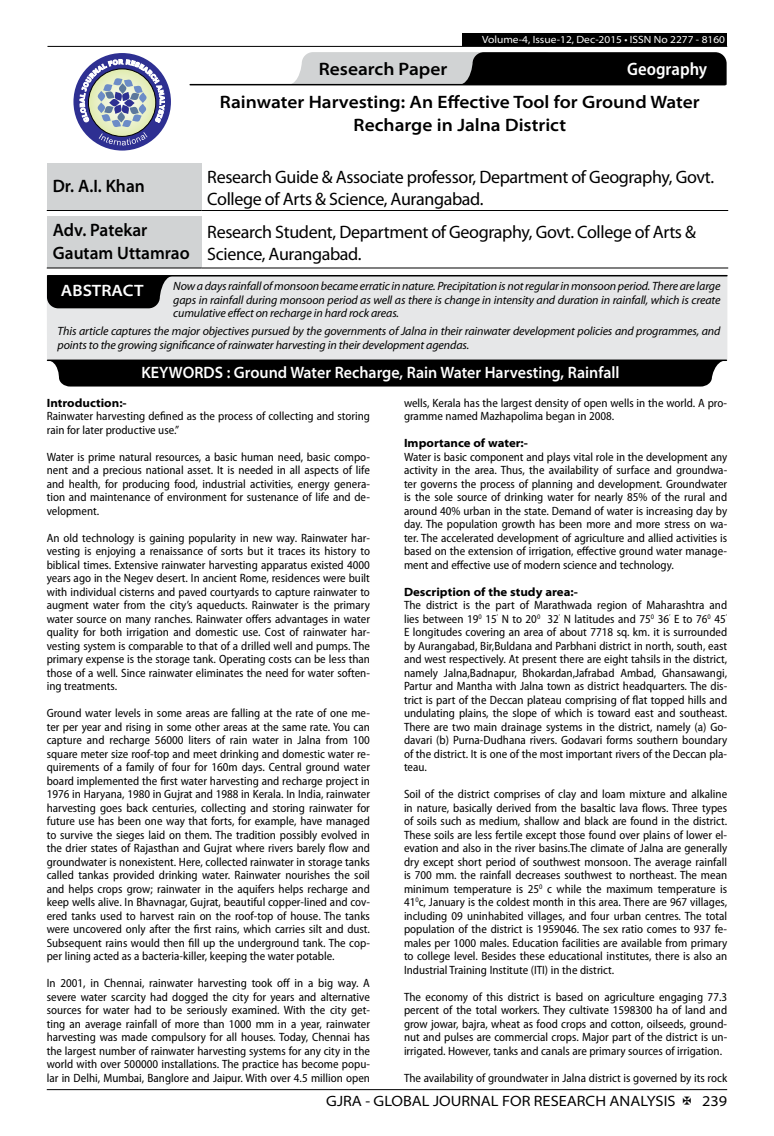
<style>
.page{position:relative;width:774px;height:1136px;background:#fff}
.page>*{position:absolute;margin:0;border:0;box-sizing:border-box;transform-origin:0 0}
.t1{font:18px/21.6px "Myriad Pro";letter-spacing:-.02em;color:#000}
.t2{font:600 semi-expanded 18px/23.4px "Myriad Pro";color:#000;text-align:center}
.t3{font:600 semi-expanded 18px/23.4px "Myriad Pro";color:#000;scale:.9 1}
.t4{font:600 semi-condensed 18px "Myriad Pro";color:#fff}
.t5{font:600 semi-expanded 16.5px "Myriad Pro";color:#fff;scale:.9 1}
.t6{font:600 semi-expanded 16.5px "Myriad Pro";color:#fff}
.t7{font:semi-expanded 15px "Myriad Pro";color:#000}
.t8{font:semi-condensed 12px/13.5px "Myriad Pro";color:#000;text-align:justify}
.t9{font:italic 12px/13.5px "Myriad Pro";letter-spacing:-.01em;color:#000;text-align:justify}
.t10{font:700 semi-expanded 12px "Myriad Pro";color:#000}
.t11{font:semi-expanded 10.5px "Myriad Pro";color:#fff}
</style>
<div class="page">
<hr style="left:47px;top:1089px;width:680px;height:1px;background:#000">
<div style="left:462px;top:33px;width:265px;height:13px;background:#000"></div>
<hr style="left:47px;top:46px;width:680px;height:1px;background:#000">
<svg style="left:288px;top:52px;width:439px;height:33px;background:#5a5a5b"></svg>
<hr style="left:190px;top:84px;width:535px;height:1px;background:#000">
<div style="left:73px;top:53px;width:98px;height:97px;background:#2e3092;border-radius:50%"></div>
<svg style="left:80px;top:59px;width:85px;height:86px"></svg>
<div style="left:47px;top:163px;width:154px;height:47px;background:#d1d3d4"></div>
<hr style="left:47px;top:210px;width:154px;height:1px;background:#000">
<hr style="left:201px;top:210px;width:527px;height:1px;background:#000">
<div style="left:47px;top:275px;width:680px;height:84px;background:#e6e7e8"></div>
<hr style="left:48px;top:275px;width:679px;height:1px;background:#000">
<svg style="left:47px;top:276px;width:126px;height:32px;background:#161616"></svg>
<hr style="left:48px;top:359px;width:678px;height:2px;background:#000">
<div style="left:47px;top:360px;width:676px;height:26px;background:#000"></div>
<div style="left:66px;top:366px;width:629px;height:15px;background:#000"></div>
<div style="left:47px;top:216px;width:154px;height:52px;background:#d1d3d4"></div>
<hr style="left:47px;top:267px;width:154px;height:1px;background:#000">
<hr style="left:201px;top:267px;width:527px;height:1px;background:#000">
<p class="t11" style="left:482px;top:34px;width:244px">Volume-4, Issue-12, Dec-2015 • ISSN No 2277 - 8160</p>
<h1 class="t2" style="left:319px;top:58px;width:130px">Research Paper</h1>
<h1 class="t4" style="left:627px;top:59px;width:82px">Geography</h1>
<h1 class="t2" style="left:220px;top:91px;width:481px">Rainwater Harvesting: An Effective Tool for Ground Water<br>Recharge in Jalna District</h1>
<h1 class="t3" style="left:53px;top:175px;width:104px">Dr. A.I. Khan</h1>
<h1 class="t1" style="left:207px;top:166px;width:508px">Research Guide &amp; Associate professor, Department of Geography, Govt.<br>College of Arts &amp; Science, Aurangabad.</h1>
<h1 class="t3" style="left:53px;top:218px;width:154px">Adv. Patekar<br>Gautam Uttamrao</h1>
<h1 class="t1" style="left:207px;top:222px;width:490px">Research Student, Department of Geography, Govt. College of Arts &amp;<br>Science, Aurangabad.</h1>
<p class="t9" style="left:173px;top:280px;width:549px">Now a days rainfall of monsoon became erratic in nature. Precipitation is not regular in monsoon period. There are large gaps in rainfall during monsoon period as well as there is change in intensity and duration in rainfall, which is create cumulative effect on recharge in hard rock areas.</p>
<p class="t9" style="left:58px;top:325px;width:664px">This article captures the major objectives pursued by the governments of Jalna in their rainwater development policies and programmes, and points to the growing significance of rainwater harvesting in their development agendas.</p>
<h2 class="t6" style="left:61px;top:281px;width:84px">ABSTRACT</h2>
<h2 class="t5" style="left:141px;top:363px;width:533px">KEYWORDS : Ground Water Recharge, Rain Water Harvesting, Rainfall</h2>
<p class="t10" style="left:47px;top:395px;width:81px">Introduction:-</p>
<p class="t8" style="left:47px;top:409px;width:325px">Rainwater harvesting defined as the process of collecting and storing rain for later productive use.”</p>
<p class="t8" style="left:47px;top:450px;width:325px">Water is prime natural resources, a basic human need, basic compo&shy;nent and a precious national asset. It is needed in all aspects of life and health, for producing food, industrial activities, energy genera&shy;tion and maintenance of environment for sustenance of life and de&shy;velopment.</p>
<p class="t8" style="left:47px;top:531px;width:325px">An old technology is gaining popularity in new way. Rainwater har&shy;vesting is enjoying a renaissance of sorts but it traces its history to biblical times. Extensive rainwater harvesting apparatus existed 4000 years ago in the Negev desert. In ancient Rome, residences were built with individual cisterns and paved courtyards to capture rainwater to augment water from the city’s aqueducts. Rainwater is the primary water source on many ranches. Rainwater offers advantages in water quality for both irrigation and domestic use. Cost of rainwater har&shy;vesting system is comparable to that of a drilled well and pumps. The primary expense is the storage tank. Operating costs can be less than those of a well. Since rainwater eliminates the need for water soften&shy;ing treatments.</p>
<p class="t8" style="left:47px;top:706px;width:325px">Ground water levels in some areas are falling at the rate of one me&shy;ter per year and rising in some other areas at the same rate. You can capture and recharge 56000 liters of rain water in Jalna from 100 square meter size roof-top and meet drinking and domestic water re&shy;quirements of a family of four for 160m days. Central ground water board implemented the first water harvesting and recharge project in 1976 in Haryana, 1980 in Gujrat and 1988 in Kerala. In India, rainwater harvesting goes back centuries, collecting and storing rainwater for future use has been one way that forts, for example, have managed to survive the sieges laid on them. The tradition possibly evolved in the drier states of Rajasthan and Gujrat where rivers barely flow and groundwater is nonexistent. Here, collected rainwater in storage tanks called tankas provided drinking water. Rainwater nourishes the soil and helps crops grow; rainwater in the aquifers helps recharge and keep wells alive. In Bhavnagar, Gujrat, beautiful copper-lined and cov&shy;ered tanks used to harvest rain on the roof-top of house. The tanks were uncovered only after the first rains, which carries silt and dust.<br>Subsequent rains would then fill up the underground tank. The cop&shy;per lining acted as a bacteria-killer, keeping the water potable.</p>
<p class="t8" style="left:47px;top:976px;width:325px">In 2001, in Chennai, rainwater harvesting took off in a big way. A severe water scarcity had dogged the city for years and alternative sources for water had to be seriously examined. With the city get&shy;ting an average rainfall of more than 1000 mm in a year, rainwater harvesting was made compulsory for all houses. Today, Chennai has the largest number of rainwater harvesting systems for any city in the world with over 500000 installations. The practice has become popu&shy;lar in Delhi, Mumbai, Banglore and Jaipur. With over 4.5 million open</p>
<p class="t8" style="left:404px;top:396px;width:325px">wells, Kerala has the largest density of open wells in the world. A pro&shy;gramme named Mazhapolima began in 2008.</p>
<p class="t10" style="left:404px;top:436px;width:125px">Importance of water:-</p>
<p class="t8" style="left:404px;top:450px;width:325px">Water is basic component and plays vital role in the development any activity in the area. Thus, the availability of surface and groundwa&shy;ter governs the process of planning and development. Groundwater is the sole source of drinking water for nearly 85% of the rural and around 40% urban in the state. Demand of water is increasing day by day. The population growth has been more and more stress on wa&shy;ter. The accelerated development of agriculture and allied activities is based on the extension of irrigation, effective ground water manage&shy;ment and effective use of modern science and technology.</p>
<p class="t10" style="left:404px;top:584px;width:175px">Description of the study area:-</p>
<p class="t8" style="left:404px;top:598px;width:325px">The district is the part of Marathwada region of Maharashtra and lies between 19<sup>0</sup> 15<sup>’</sup> N to 20<sup>0</sup> 32<sup>’</sup> N latitudes and 75<sup>0</sup> 36<sup>’</sup> E to 76<sup>0</sup> 45<sup>’ </sup>E longitudes covering an area of about 7718 sq. km. it is surrounded by Aurangabad, Bir,Buldana and Parbhani district in north, south, east and west respectively. At present there are eight tahsils in the district, namely Jalna,Badnapur, Bhokardan,Jafrabad Ambad, Ghansawangi, Partur and Mantha with Jalna town as district headquarters. The dis&shy;trict is part of the Deccan plateau comprising of flat topped hills and undulating plains, the slope of which is toward east and southeast.<br>There are two main drainage systems in the district, namely (a) Go&shy;davari (b) Purna-Dudhana rivers. Godavari forms southern boundary of the district. It is one of the most important rivers of the Deccan pla&shy;teau.</p>
<p class="t8" style="left:404px;top:787px;width:325px">Soil of the district comprises of clay and loam mixture and alkaline in nature, basically derived from the basaltic lava flows. Three types of soils such as medium, shallow and black are found in the district.<br>These soils are less fertile except those found over plains of lower el&shy;evation and also in the river basins.The climate of Jalna are generally dry except short period of southwest monsoon. The average rainfall is 700 mm. the rainfall decreases southwest to northeast. The mean minimum temperature is 25<sup>0</sup> c while the maximum temperature is 41<sup>0</sup>c, January is the coldest month in this area. There are 967 villages, including 09 uninhabited villages, and four urban centres. The total population of the district is 1959046. The sex ratio comes to 937 fe&shy;males per 1000 males. Education facilities are available from primary to college level. Besides these educational institutes, there is also an Industrial Training Institute (ITI) in the district.</p>
<p class="t8" style="left:404px;top:990px;width:325px">The economy of this district is based on agriculture engaging 77.3 percent of the total workers. They cultivate 1598300 ha of land and grow jowar, bajra, wheat as food crops and cotton, oilseeds, ground&shy;nut and pulses are commercial crops. Major part of the district is un&shy;irrigated. However, tanks and canals are primary sources of irrigation.</p>
<p class="t8" style="left:404px;top:1071px;width:325px">The availability of groundwater in Jalna district is governed by its rock</p>
<p class="t7" style="left:326px;top:1092px;width:351px">GJRA - GLOBAL JOURNAL FOR RESEARCH ANALYSIS</p>
<p class="t7" style="left:702px;top:1092px;width:27px">239</p>
</div>
